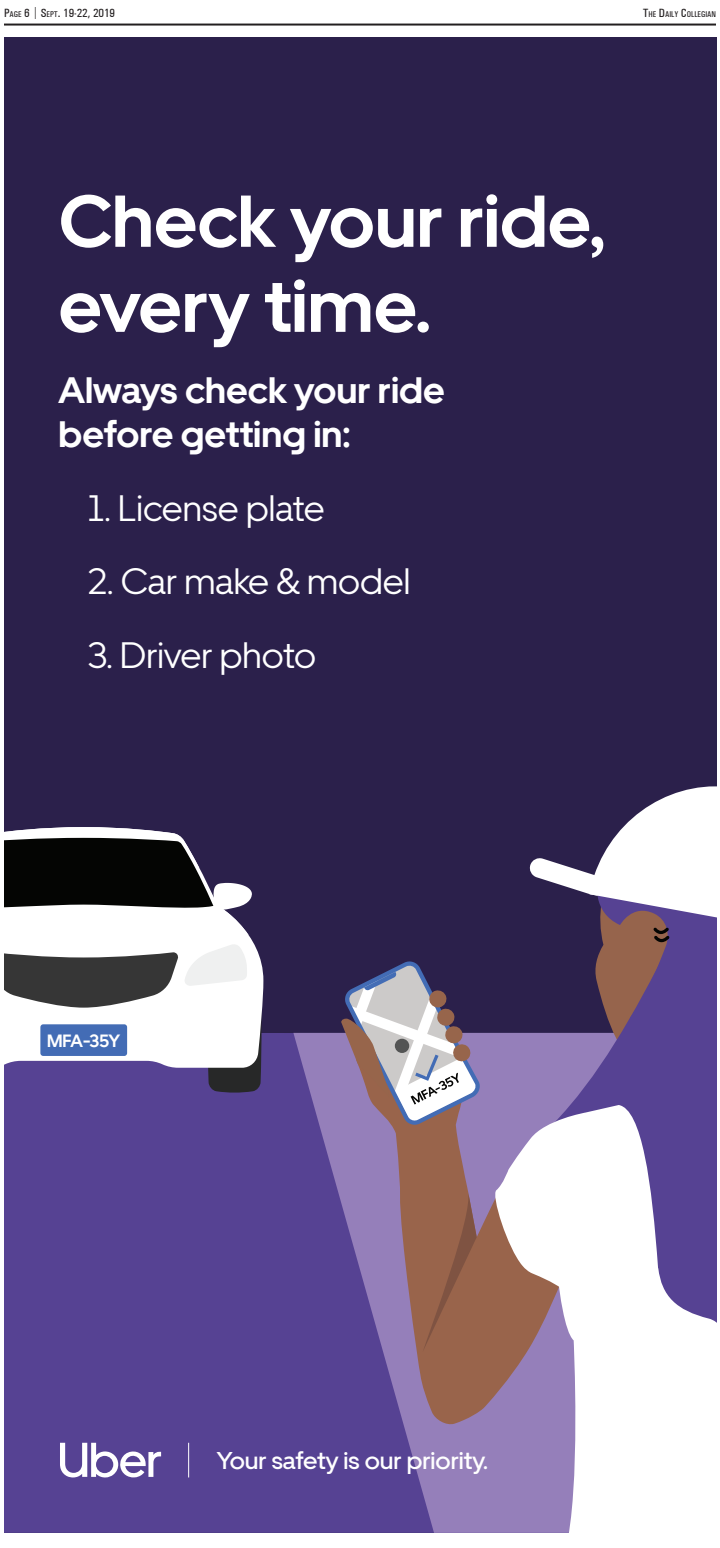
<style>
.page{position:relative;width:720px;height:1548px;background:#fff}
.page>*{position:absolute;margin:0;border:0;box-sizing:border-box;transform-origin:0 0}
.t1{font:700 73.2px/85.1px "Uber Move";color:#fff}
.t2{font:36.6px "Uber Move";color:#fff}
.t3{font:700 36.6px/43.9px "Uber Move";color:#fff}
.t4{font:500 24.7px "Uber Move";color:#fff}
.t5{font:700 17.7px "Uber Move";letter-spacing:-.025em;color:#fff}
.t6{font:500 condensed 12px "Univers";letter-spacing:-.005em;color:#231f20}
.t7{font:500 condensed 8.4px "Univers";letter-spacing:-.005em;color:#231f20}
.s1{font-size:8.4px}
.s2{font-style:inherit}
.s3{font-size:12px}
</style>
<div class="page">
<hr style="left:4px;top:24px;width:712px;height:2px;background:#231f20">
<div style="left:4px;top:37px;width:712px;height:1496px;background:#2b204b"></div>
<div style="left:4px;top:1033px;width:289px;height:500px;background:#564293"></div>
<svg style="left:293px;top:1033px;width:236px;height:500px;fill:#564293"></svg>
<svg style="left:356px;top:1040px;width:173px;height:386px"></svg>
<svg style="left:423px;top:1192px;width:54px;height:160px"></svg>
<svg style="left:491px;top:1089px;width:225px;height:444px;fill:#fff"></svg>
<svg style="left:592px;top:1123px;width:124px;height:241px;fill:#fff"></svg>
<svg style="left:529px;top:786px;width:187px;height:337px"></svg>
<svg style="left:341px;top:961px;width:141px;height:165px"></svg>
<svg style="left:4px;top:827px;width:259px;height:266px"></svg>
<svg style="left:60px;top:1443px;width:101px;height:35px"></svg>
<hr style="left:188px;top:1443px;width:1px;height:34px;background:#fff">
<p class="t6" style="left:4px;top:6px;width:113px">P<span class="s1">AGE</span> <span class="s2">6 |</span> S<span class="s1">EPT</span>. 19-22, 2019</p>
<p class="t7" style="left:643px;top:10px;width:75px"><span class="s3">T</span>HE <span class="s3">D</span>AILY <span class="s3">C</span>OLLEGIAN</p>
<p class="t1" style="left:59px;top:179px;width:548px">Check your ride, every time.</p>
<p class="t3" style="left:59px;top:369px;width:388px">Always check your ride before getting in:</p>
<p class="t2" style="left:88px;top:486px;width:238px">1. License plate</p>
<p class="t2" style="left:88px;top:559px;width:324px">2. Car make &amp; model</p>
<p class="t2" style="left:88px;top:633px;width:230px">3. Driver photo</p>
<p class="t5" style="left:47px;top:1029px;width:75px">MFA-35Y</p>
<p class="t4" style="left:217px;top:1445px;width:273px">Your safety is our priority.</p>
</div>
